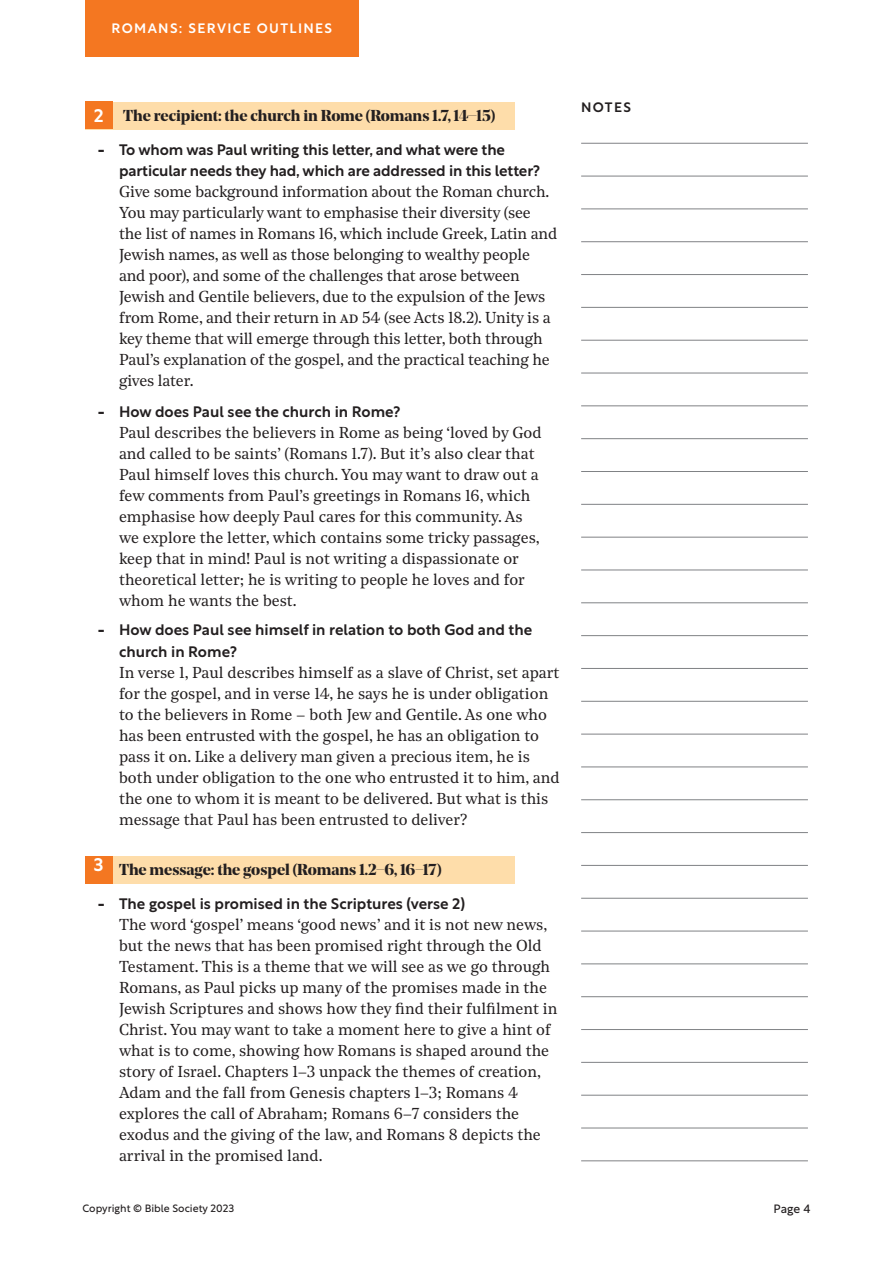
<style>
.page{position:relative;width:893px;height:1263px;background:#fff}
.page>*{position:absolute;margin:0;border:0;box-sizing:border-box;transform-origin:0 0}
.t1{font:500 18px "Rustica";color:#fff}
.t2{font:15.75px/21px "Noe Text";color:#231f20}
.t3{font:700 15.75px "Noe Display";letter-spacing:-.005em;color:#231f20}
.t4{font:500 15px/21px "Rustica";letter-spacing:-.01em;color:#231f20}
.t5{font:500 13.5px "Rustica";letter-spacing:.1em;color:#fff}
.t6{font:500 13.5px "Rustica";letter-spacing:.1em;color:#231f20}
.t7{font:12px "Rustica";color:#231f20}
.t8{font:10.5px "Rustica";color:#231f20}
.s1{font-weight:700}
.s2{font-family:"Rustica"}
</style>
<div class="page">
<hr style="left:581px;top:1160px;width:227px;height:1px;background:#808285">
<div style="left:85px;top:0;width:274px;height:56px;background:#f47721"></div>
<hr style="left:581px;top:143px;width:227px;height:1px;background:#808285">
<hr style="left:581px;top:668px;width:227px;height:1px;background:#808285">
<hr style="left:581px;top:405px;width:227px;height:1px;background:#808285">
<hr style="left:581px;top:931px;width:227px;height:1px;background:#808285">
<hr style="left:581px;top:274px;width:227px;height:1px;background:#808285">
<hr style="left:581px;top:799px;width:227px;height:1px;background:#808285">
<hr style="left:581px;top:537px;width:227px;height:1px;background:#808285">
<hr style="left:581px;top:1062px;width:227px;height:1px;background:#808285">
<hr style="left:581px;top:208px;width:227px;height:1px;background:#808285">
<hr style="left:581px;top:734px;width:227px;height:1px;background:#808285">
<hr style="left:581px;top:471px;width:227px;height:1px;background:#808285">
<hr style="left:581px;top:996px;width:227px;height:1px;background:#808285">
<hr style="left:581px;top:340px;width:227px;height:1px;background:#808285">
<hr style="left:581px;top:865px;width:227px;height:1px;background:#808285">
<hr style="left:581px;top:602px;width:227px;height:1px;background:#808285">
<hr style="left:581px;top:1127px;width:227px;height:1px;background:#808285">
<hr style="left:581px;top:176px;width:227px;height:1px;background:#808285">
<hr style="left:581px;top:701px;width:227px;height:1px;background:#808285">
<hr style="left:581px;top:438px;width:227px;height:1px;background:#808285">
<hr style="left:581px;top:963px;width:227px;height:1px;background:#808285">
<hr style="left:581px;top:307px;width:227px;height:1px;background:#808285">
<hr style="left:581px;top:832px;width:227px;height:1px;background:#808285">
<hr style="left:581px;top:570px;width:227px;height:1px;background:#808285">
<hr style="left:581px;top:1095px;width:227px;height:1px;background:#808285">
<hr style="left:581px;top:241px;width:227px;height:1px;background:#808285">
<hr style="left:581px;top:766px;width:227px;height:1px;background:#808285">
<hr style="left:581px;top:504px;width:227px;height:1px;background:#808285">
<hr style="left:581px;top:1029px;width:227px;height:1px;background:#808285">
<hr style="left:581px;top:373px;width:227px;height:1px;background:#808285">
<hr style="left:581px;top:898px;width:227px;height:1px;background:#808285">
<hr style="left:581px;top:635px;width:227px;height:1px;background:#808285">
<div style="left:85px;top:856px;width:429px;height:27px;background:#feddaa"></div>
<div style="left:85px;top:856px;width:27px;height:27px;background:#f47721"></div>
<div style="left:85px;top:102px;width:429px;height:27px;background:#feddaa"></div>
<div style="left:85px;top:102px;width:27px;height:27px;background:#f47721"></div>
<p class="t5" style="left:111px;top:17px;width:222px">ROMANS: SERVICE OUTLINES</p>
<p class="t3" style="left:123px;top:105px;width:373px">The recipient: the church in Rome (Romans 1.7, 14–15)</p>
<p class="t4" style="left:119px;top:137px;width:422px;text-indent:-21px"><span class="s1">-</span> To whom was Paul writing this letter, and what were the particular needs they had, which are addressed in this letter?</p>
<p class="t2" style="left:119px;top:180px;width:440px">Give some background information about the Roman church.<br>You may particularly want to emphasise their diversity (see the list of names in Romans 16, which include Greek, Latin and Jewish names, as well as those belonging to wealthy people and poor), and some of the challenges that arose between Jewish and Gentile believers, due to the expulsion of the Jews from Rome, and their return in ad 54 (see Acts 18.2). Unity is a key theme that will emerge through this letter, both through Paul’s explanation of the gospel, and the practical teaching he gives later.</p>
<p class="t4" style="left:98px;top:399px;width:304px"><span class="s1">-</span> How does Paul see the church in Rome?</p>
<p class="t2" style="left:119px;top:421px;width:424px">Paul describes the believers in Rome as being ‘loved by God and called to be saints’ (Romans 1.7). But it’s also clear that Paul himself loves this church. You may want to draw out a few comments from Paul’s greetings in Romans 16, which emphasise how deeply Paul cares for this community. As we explore the letter, which contains some tricky passages, keep that in mind! Paul is not writing a dispassionate or theoretical letter; he is writing to people he loves and for whom he wants the best.</p>
<p class="t4" style="left:119px;top:617px;width:415px;line-height:21.8px;text-indent:-21px"><span class="s1">-</span> How does Paul see himself in relation to both God and the church in Rome?</p>
<p class="t2" style="left:119px;top:661px;width:442px">In verse 1, Paul describes himself as a slave of Christ, set apart for the gospel, and in verse 14, he says he is under obligation to the believers in Rome – both Jew and Gentile. As one who has been entrusted with the gospel, he has an obligation to pass it on. Like a delivery man given a precious item, he is both under obligation to the one who entrusted it to him, and the one to whom it is meant to be delivered. But what is this message that Paul has been entrusted to deliver?</p>
<p class="t1" style="left:94px;top:100px;width:11px">2</p>
<p class="t1" style="left:94px;top:849px;width:12px">3</p>
<p class="t3" style="left:98px;top:859px;width:345px"><span class="s2">-</span> The message: the gospel (Romans 1.2–6, 16–17)</p>
<p class="t4" style="left:98px;top:892px;width:369px"><span class="s1">-</span> The gospel is promised in the Scriptures (verse 2)</p>
<p class="t2" style="left:119px;top:913px;width:440px">The word ‘gospel’ means ‘good news’ and it is not new news, but the news that has been promised right through the Old Testament. This is a theme that we will see as we go through Romans, as Paul picks up many of the promises made in the Jewish Scriptures and shows how they find their fulfilment in Christ. You may want to take a moment here to give a hint of what is to come, showing how Romans is shaped around the story of Israel. Chapters 1–3 unpack the themes of creation, Adam and the fall from Genesis chapters 1–3; Romans 4 explores the call of Abraham; Romans 6–7 considers the exodus and the giving of the law, and Romans 8 depicts the arrival in the promised land.</p>
<p class="t6" style="left:581px;top:96px;width:51px">NOTES</p>
<p class="t8" style="left:82px;top:1199px;width:153px">Copyright © Bible Society 2023</p>
<p class="t7" style="left:774px;top:1199px;width:38px">Page 4</p>
</div>
